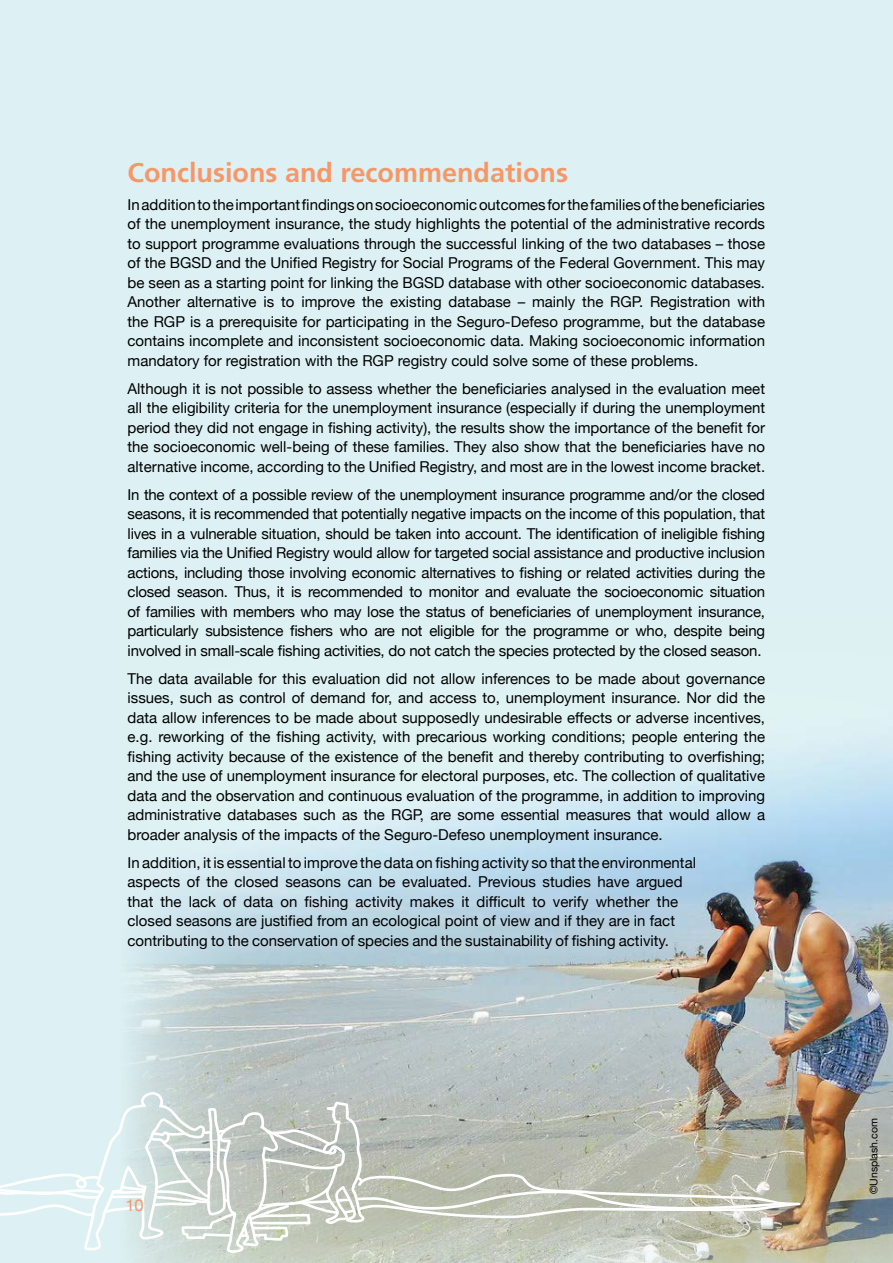
<style>
.page{position:relative;width:893px;height:1263px;background:#ddf1f4}
.page>*{position:absolute;margin:0;border:0;box-sizing:border-box;transform-origin:0 0}
.t1{font:700 27px "Frutiger LT Std";color:#f79768}
.t2{font:16.5px "Helvetica Neue";color:#f79768}
.t3{font:15px/19.5px "Helvetica Neue";color:#000;text-align:justify}
.t4{font:10.5px "Helvetica Neue";color:#000}
</style>
<div class="page">
<img style="left:129px;top:753px;width:764px;height:510px">
<svg style="left:0;top:1092px;width:801px;height:161px"></svg>
<h1 class="t1" style="left:128px;top:157px;width:442px">Conclusions and recommendations</h1>
<p class="t3" style="left:128px;top:196px;width:639px">In addition to the important findings on socioeconomic outcomes for the families of the beneficiaries of the unemployment insurance, the study highlights the potential of the administrative records to support programme evaluations through the successful linking of the two databases – those of the BGSD and the Unified Registry for Social Programs of the Federal Government. This may be seen as a starting point for linking the BGSD database with other socioeconomic databases.<br>Another alternative is to improve the existing database – mainly the RGP. Registration with the RGP is a prerequisite for participating in the Seguro-Defeso programme, but the database contains incomplete and inconsistent socioeconomic data. Making socioeconomic information mandatory for registration with the RGP registry could solve some of these problems.</p>
<p class="t3" style="left:128px;top:380px;width:639px">Although it is not possible to assess whether the beneficiaries analysed in the evaluation meet all the eligibility criteria for the unemployment insurance (especially if during the unemployment period they did not engage in fishing activity), the results show the importance of the benefit for the socioeconomic well-being of these families. They also show that the beneficiaries have no alternative income, according to the Unified Registry, and most are in the lowest income bracket.</p>
<p class="t3" style="left:128px;top:486px;width:639px">In the context of a possible review of the unemployment insurance programme and/or the closed seasons, it is recommended that potentially negative impacts on the income of this population, that lives in a vulnerable situation, should be taken into account. The identification of ineligible fishing families via the Unified Registry would allow for targeted social assistance and productive inclusion actions, including those involving economic alternatives to fishing or related activities during the closed season. Thus, it is recommended to monitor and evaluate the socioeconomic situation of families with members who may lose the status of beneficiaries of unemployment insurance, particularly subsistence fishers who are not eligible for the programme or who, despite being involved in small-scale fishing activities, do not catch the species protected by the closed season.</p>
<p class="t3" style="left:128px;top:670px;width:639px">The data available for this evaluation did not allow inferences to be made about governance issues, such as control of demand for, and access to, unemployment insurance. Nor did the data allow inferences to be made about supposedly undesirable effects or adverse incentives, e.g. reworking of the fishing activity, with precarious working conditions; people entering the fishing activity because of the existence of the benefit and thereby contributing to overfishing; and the use of unemployment insurance for electoral purposes, etc. The collection of qualitative data and the observation and continuous evaluation of the programme, in addition to improving administrative databases such as the RGP, are some essential measures that would allow a broader analysis of the impacts of the Seguro-Defeso unemployment insurance.</p>
<p class="t3" style="left:128px;top:854px;width:570px;text-align:left">In addition, it is essential to improve the data on fishing activity so that the environmental aspects of the closed seasons can be evaluated. Previous studies have argued that the lack of data on fishing activity makes it difficult to verify whether the closed seasons are justified from an ecological point of view and if they are in fact contributing to the conservation of species and the sustainability of fishing activity.</p>
<p class="t2" style="left:125px;top:1193px;width:20px">10</p>
<p class="t4" style="left:866px;top:1194px;width:77px;rotate:-90deg">©Unsplash.com</p>
</div>
